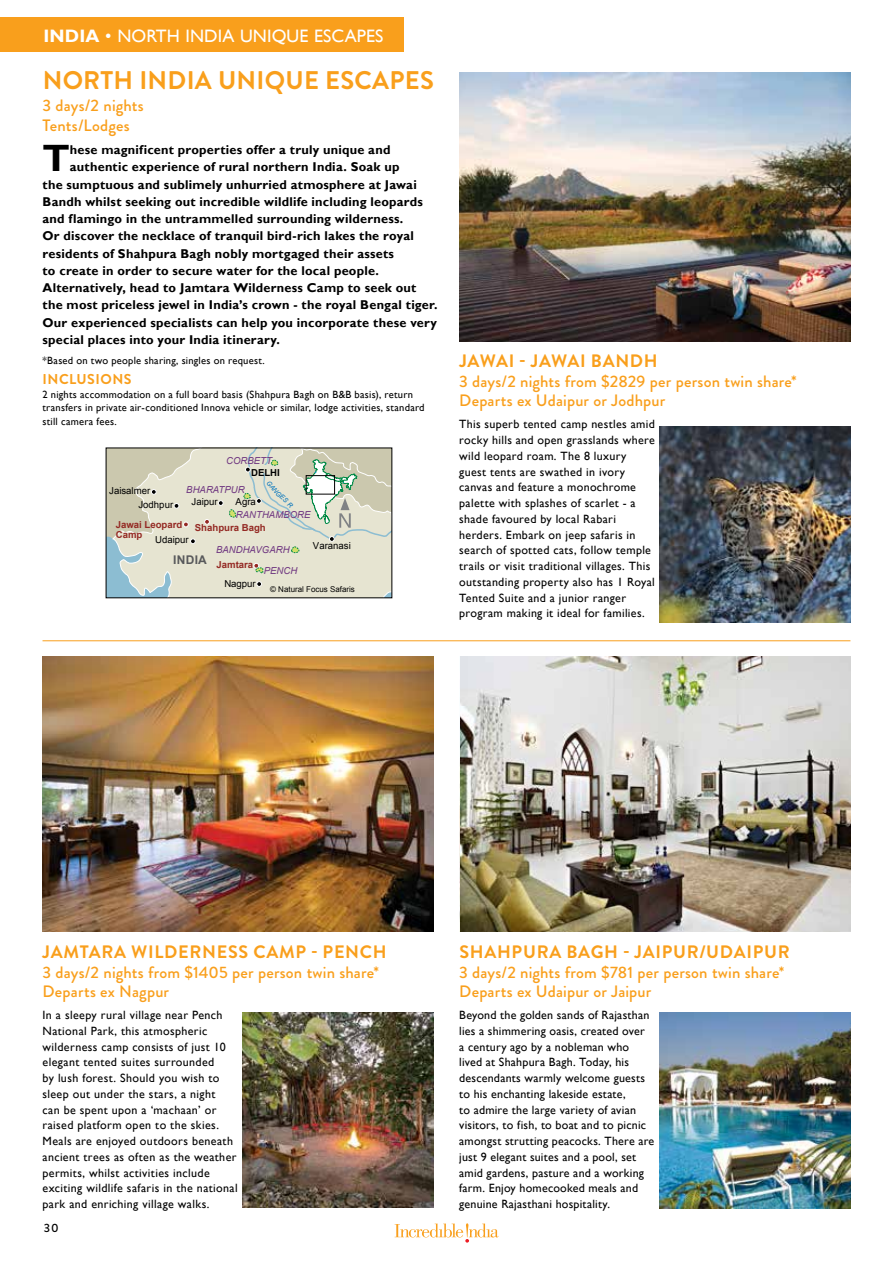
<style>
.page{position:relative;width:893px;height:1263px;background:#fff}
.page>*{position:absolute;margin:0;border:0;box-sizing:border-box;transform-origin:0 0}
.t1{font:700 38.1px "Gill Sans";color:#000}
.t2{font:700 25.5px "Brandon Grotesque";letter-spacing:.01em;color:#f99f1c}
.t3{font:700 18px "Brandon Grotesque";letter-spacing:.04em;color:#f99f1c}
.t4{font:18px "Gill Sans";letter-spacing:.005em;color:#fff}
.t5{font:500 16.5px/19.5px "Brandon Grotesque";letter-spacing:.01em;color:#f99f1c}
.t6{font:700 14.25px "Brandon Grotesque";letter-spacing:.035em;color:#f99f1c}
.t7{font:700 12.75px "Gill Sans";letter-spacing:.015em;color:#000}
.t8{font:12px/15.8px "Gill Sans";letter-spacing:.025em;color:#000}
.t9{font:700 12px "Arial";letter-spacing:.02em;color:#58595b}
.t10{font:500 12px "Brandon Grotesque";color:#000}
.t11{font:10.5px/13.5px "Gill Sans";letter-spacing:.02em;color:#000}
.t12{font:9.6px "Arial";color:#000}
.t13{font:italic 9.6px "Arial";color:#703881}
.t14{font:700 9.6px/9.9px "Arial";color:#942923}
.t15{font:700 9.6px "Arial";color:#000}
.t16{font:7.95px "Arial";color:#000}
.s1{font-weight:700}
</style>
<div class="page">
<svg style="left:395px;top:1223px;width:103px;height:19px"></svg>
<img style="left:43px;top:656px;width:391px;height:275px">
<img style="left:459px;top:73px;width:391px;height:268px">
<img style="left:242px;top:1013px;width:192px;height:194px">
<img style="left:659px;top:1013px;width:191px;height:195px">
<img style="left:659px;top:427px;width:191px;height:196px">
<hr style="left:43px;top:640px;width:807px;height:1px;background:#f99f1c">
<div style="left:0;top:18px;width:404px;height:34px;background:#f99f1c"></div>
<img style="left:461px;top:656px;width:389px;height:275px">
<svg style="left:106px;top:448px;width:286px;height:150px;background:#d7d8c6"></svg>
<h3 class="t4" style="left:44px;top:25px;width:341px"><span class="s1">INDIA</span> • NORTH INDIA UNIQUE ESCAPES</h3>
<h2 class="t2" style="left:43px;top:63px;width:393px">NORTH INDIA UNIQUE ESCAPES</h2>
<h3 class="t5" style="left:43px;top:96px;width:103px">3 days/2 nights<br>Tents/Lodges</h3>
<h1 class="t1" style="left:43px;top:136px;width:29px">T</h1>
<p class="t7" style="left:70px;top:142px;width:322px">hese magnificent properties offer a truly unique and</p>
<p class="t7" style="left:70px;top:159px;width:331px">authentic experience of rural northern India. Soak up</p>
<p class="t7" style="left:43px;top:177px;width:376px">the sumptuous and sublimely unhurried atmosphere at Jawai</p>
<p class="t7" style="left:43px;top:194px;width:382px">Bandh whilst seeking out incredible wildlife including leopards</p>
<p class="t7" style="left:43px;top:211px;width:362px">and flamingo in the untrammelled surrounding wilderness.</p>
<p class="t7" style="left:43px;top:228px;width:373px">Or discover the necklace of tranquil bird-rich lakes the royal</p>
<p class="t7" style="left:43px;top:246px;width:353px">residents of Shahpura Bagh nobly mortgaged their assets</p>
<p class="t7" style="left:43px;top:263px;width:338px">to create in order to secure water for the local people.</p>
<p class="t7" style="left:43px;top:280px;width:375px">Alternatively, head to Jamtara Wilderness Camp to seek out</p>
<p class="t7" style="left:43px;top:297px;width:397px">the most priceless jewel in India’s crown - the royal Bengal tiger.</p>
<p class="t7" style="left:43px;top:315px;width:396px">Our experienced specialists can help you incorporate these very</p>
<p class="t7" style="left:43px;top:332px;width:239px">special places into your India itinerary.</p>
<p class="t11" style="left:43px;top:354px;width:224px">*Based on two people sharing, singles on request.</p>
<p class="t6" style="left:43px;top:370px;width:91px">INCLUSIONS</p>
<p class="t11" style="left:43px;top:388px;width:384px">2 nights accommodation on a full board basis (Shahpura Bagh on B&amp;B basis), return transfers in private air-conditioned Innova vehicle or similar, lodge activities, standard still camera fees.</p>
<p class="t12" style="left:109px;top:484px;width:43px">Jaisalmer</p>
<p class="t13" style="left:226px;top:455px;width:47px">CORBETT</p>
<p class="t13" style="left:186px;top:483px;width:60px">BHARATPUR</p>
<p class="t15" style="left:251px;top:465px;width:30px">DELHI</p>
<p class="t12" style="left:236px;top:495px;width:22px">Agra</p>
<p class="t13" style="left:216px;top:543px;width:75px">BANDHAVGARH</p>
<p class="t13" style="left:264px;top:564px;width:35px">PENCH</p>
<p class="t12" style="left:192px;top:495px;width:28px">Jaipur</p>
<p class="t12" style="left:139px;top:498px;width:36px">Jodhpur</p>
<p class="t12" style="left:155px;top:533px;width:35px">Udaipur</p>
<p class="t13" style="left:236px;top:508px;width:76px">RANTHAMBORE</p>
<p class="t14" style="left:116px;top:519px;width:68px">Jawai Leopard<br>Camp</p>
<p class="t14" style="left:195px;top:523px;width:72px">Shahpura Bagh</p>
<p class="t14" style="left:216px;top:560px;width:38px">Jamtara</p>
<p class="t12" style="left:313px;top:539px;width:39px">Varanasi</p>
<p class="t9" style="left:173px;top:551px;width:35px">INDIA</p>
<p class="t12" style="left:224px;top:577px;width:33px">Nagpur</p>
<p class="t16" style="left:270px;top:584px;width:86px">© Natural Focus Safaris</p>
<h3 class="t3" style="left:459px;top:348px;width:200px">JAWAI - JAWAI BANDH</h3>
<h3 class="t5" style="left:459px;top:372px;width:339px">3 days/2 nights from $2829 per person twin share*<br>Departs ex Udaipur or Jodhpur</h3>
<p class="t8" style="left:459px;top:417px;width:197px">This superb tented camp nestles amid rocky hills and open grasslands where wild leopard roam. The 8 luxury guest tents are swathed in ivory canvas and feature a monochrome palette with splashes of scarlet - a shade favoured by local Rabari herders. Embark on jeep safaris in search of spotted cats, follow temple trails or visit traditional villages. This outstanding property also has 1 Royal Tented Suite and a junior ranger program making it ideal for families.</p>
<h3 class="t3" style="left:43px;top:939px;width:346px">JAMTARA WILDERNESS CAMP - PENCH</h3>
<h3 class="t5" style="left:43px;top:962px;width:338px">3 days/2 nights from $1405 per person twin share*<br>Departs ex Nagpur</h3>
<p class="t8" style="left:43px;top:1007px;width:197px">In a sleepy rural village near Pench National Park, this atmospheric wilderness camp consists of just 10 elegant tented suites surrounded<br>by lush forest. Should you wish to sleep out under the stars, a night<br>can be spent upon a ‘machaan’ or raised platform open to the skies.<br>Meals are enjoyed outdoors beneath ancient trees as often as the weather permits, whilst activities include exciting wildlife safaris in the national park and enriching village walks.</p>
<p class="t10" style="left:44px;top:1220px;width:16px">30</p>
<h3 class="t3" style="left:459px;top:939px;width:332px">SHAHPURA BAGH - JAIPUR/UDAIPUR</h3>
<h3 class="t5" style="left:459px;top:962px;width:327px">3 days/2 nights from $781 per person twin share*<br>Departs ex Udaipur or Jaipur</h3>
<p class="t8" style="left:459px;top:1007px;width:197px">Beyond the golden sands of Rajasthan lies a shimmering oasis, created over<br>a century ago by a nobleman who lived at Shahpura Bagh. Today, his descendants warmly welcome guests to his enchanting lakeside estate,<br>to admire the large variety of avian visitors, to fish, to boat and to picnic amongst strutting peacocks. There are just 9 elegant suites and a pool, set amid gardens, pasture and a working farm. Enjoy homecooked meals and genuine Rajasthani hospitality.</p>
</div>
